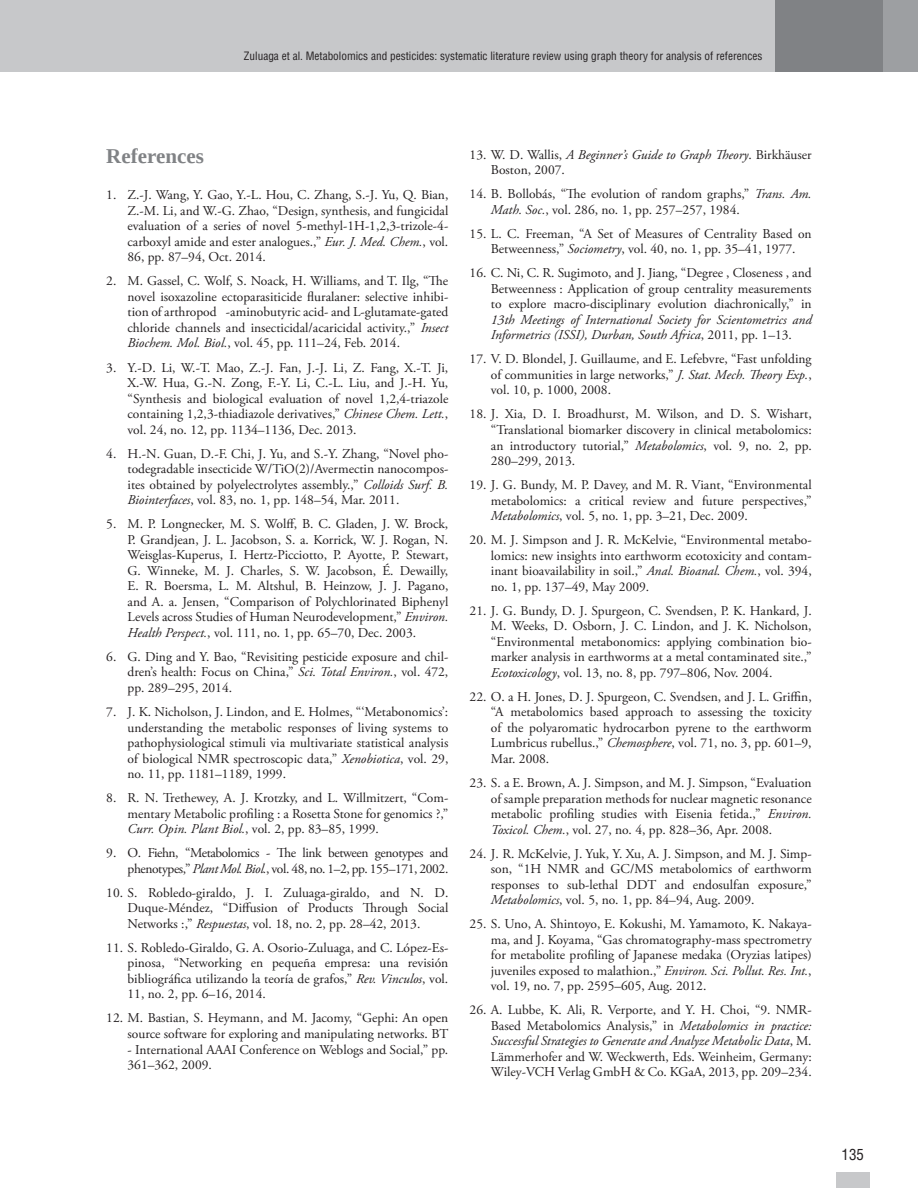
<style>
.page{position:relative;width:918px;height:1188px;background:#fff}
.page>*{position:absolute;margin:0;border:0;box-sizing:border-box;transform-origin:0 0}
.t1{font:700 21px "Liberation Serif";color:#808285}
.t2{font:condensed 15px "Helvetica LT Std";color:#231f20}
.t3{font:13.5px/15.6px "Adobe Garamond Pro";color:#231f20;text-align:justify}
.t4{font:13.5px/15.6px "Adobe Garamond Pro";letter-spacing:-.03em;color:#231f20;text-align:right}
.t5{font:italic 13.5px/15.6px "Adobe Garamond Pro";color:#231f20}
.t6{font:condensed 11.25px "Helvetica LT Std";color:#231f20}
.s1{font-style:italic}
.s2{font-style:normal}
</style>
<div class="page">
<div style="left:0;top:0;width:918px;height:71px;background:#c7c8ca"></div>
<div style="left:775px;top:0;width:114px;height:71px;background:#808285"></div>
<div style="left:883px;top:0;width:35px;height:71px;background:#9d9fa2"></div>
<div style="left:836px;top:1172px;width:34px;height:16px;background:#c7c8ca"></div>
<p class="t6" style="left:244px;top:49px;width:520px">Zuluaga et al. Metabolomics and pesticides: systematic literature review using graph theory for analysis of references</p>
<h1 class="t1" style="left:106px;top:142px;width:99px">References</h1>
<p class="t3" style="left:128px;top:188px;width:322px;text-indent:-21px">1. Z.-J. Wang, Y. Gao, Y.-L. Hou, C. Zhang, S.-J. Yu, Q. Bian, Z.-M. Li, and W.-G. Zhao, “Design, synthesis, and fungicidal evaluation of a series of novel 5-methyl-1H-1,2,3-trizole-4- carboxyl amide and ester analogues.,” <span class="s1">Eur. J. Med. Chem.</span>, vol.<br>86, pp. 87–94, Oct. 2014.</p>
<p class="t3" style="left:128px;top:274px;width:322px;text-indent:-21px">2. M. Gassel, C. Wolf, S. Noack, H. Williams, and T. Ilg, “The novel isoxazoline ectoparasiticide fluralaner: selective inhibi&shy;tion of arthropod γ-aminobutyric acid- and L-glutamate-gated chloride channels and insecticidal/acaricidal activity.,” <span class="s1">Insect Biochem. Mol. Biol.</span>, vol. 45, pp. 111–24, Feb. 2014.</p>
<p class="t3" style="left:128px;top:360px;width:322px;text-indent:-21px">3. Y.-D. Li, W.-T. Mao, Z.-J. Fan, J.-J. Li, Z. Fang, X.-T. Ji, X.-W. Hua, G.-N. Zong, F.-Y. Li, C.-L. Liu, and J.-H. Yu, “Synthesis and biological evaluation of novel 1,2,4-triazole containing 1,2,3-thiadiazole derivatives,” <span class="s1">Chinese Chem. Lett.</span>, vol. 24, no. 12, pp. 1134–1136, Dec. 2013.</p>
<p class="t3" style="left:128px;top:446px;width:322px;text-indent:-21px">4. H.-N. Guan, D.-F. Chi, J. Yu, and S.-Y. Zhang, “Novel pho&shy;todegradable insecticide W/TiO(2)/Avermectin nanocompos&shy;ites obtained by polyelectrolytes assembly.,” <span class="s1">Colloids Surf. B.<br>Biointerfaces</span>, vol. 83, no. 1, pp. 148–54, Mar. 2011.</p>
<p class="t3" style="left:128px;top:517px;width:322px;text-indent:-21px">5. M. P. Longnecker, M. S. Wolff, B. C. Gladen, J. W. Brock, P. Grandjean, J. L. Jacobson, S. a. Korrick, W. J. Rogan, N.<br>Weisglas-Kuperus, I. Hertz-Picciotto, P. Ayotte, P. Stewart, G. Winneke, M. J. Charles, S. W. Jacobson, É. Dewailly, E. R. Boersma, L. M. Altshul, B. Heinzow, J. J. Pagano, and A. a. Jensen, “Comparison of Polychlorinated Biphenyl Levels across Studies of Human Neurodevelopment,” <span class="s1">Environ.<br>Health Perspect.</span>, vol. 111, no. 1, pp. 65–70, Dec. 2003.</p>
<p class="t3" style="left:128px;top:649px;width:322px;text-indent:-21px">6. G. Ding and Y. Bao, “Revisiting pesticide exposure and chil&shy;dren’s health: Focus on China,” <span class="s1">Sci. Total Environ.</span>, vol. 472, pp. 289–295, 2014.</p>
<p class="t3" style="left:128px;top:704px;width:322px;text-indent:-21px">7. J. K. Nicholson, J. Lindon, and E. Holmes, “‘Metabonomics’: understanding the metabolic responses of living systems to pathophysiological stimuli via multivariate statistical analysis of biological NMR spectroscopic data,” <span class="s1">Xenobiotica</span>, vol. 29, no. 11, pp. 1181–1189, 1999.</p>
<p class="t3" style="left:128px;top:791px;width:322px;text-indent:-21px">8. R. N. Trethewey, A. J. Krotzky, and L. Willmitzert, “Com&shy;mentary Metabolic profiling : a Rosetta Stone for genomics ?,” <span class="s1">Curr. Opin. Plant Biol.</span>, vol. 2, pp. 83–85, 1999.</p>
<p class="t4" style="left:106px;top:846px;width:344px">9. O. Fiehn, “Metabolomics - The link between genotypes and phenotypes,” <span class="s1">Plant Mol. Biol.</span>, vol. 48, no. 1–2, pp. 155–171, 2002.</p>
<p class="t3" style="left:128px;top:885px;width:322px;text-indent:-21px">10. S. Robledo-giraldo, J. I. Zuluaga-giraldo, and N. D.<br>Duque-Méndez, “Diffusion of Products Through Social Networks :,” <span class="s1">Respuestas</span>, vol. 18, no. 2, pp. 28–42, 2013.</p>
<p class="t3" style="left:128px;top:940px;width:322px;text-indent:-21px">11. S. Robledo-Giraldo, G. A. Osorio-Zuluaga, and C. López-Es&shy;pinosa, “Networking en pequeña empresa: una revisión bibliográfica utilizando la teoría de grafos,” <span class="s1">Rev. Vinculos</span>, vol.<br>11, no. 2, pp. 6–16, 2014.</p>
<p class="t3" style="left:106px;top:1011px;width:344px;text-align:right">12. M. Bastian, S. Heymann, and M. Jacomy, “Gephi: An open source software for exploring and manipulating networks. BT</p>
<p class="t3" style="left:128px;top:1042px;width:322px">- International AAAI Conference on Weblogs and Social,” pp.<br>361–362, 2009.</p>
<p class="t3" style="left:491px;top:147px;width:322px;text-indent:-21px">13. W. D. Wallis, <span class="s1">A Beginner’s Guide to Graph Theory</span>. Birkhäuser<br>Boston, 2007.</p>
<p class="t3" style="left:491px;top:187px;width:322px;text-indent:-21px">14. B. Bollobás, “The evolution of random graphs,” <span class="s1">Trans. Am.<br>Math. Soc.</span>, vol. 286, no. 1, pp. 257–257, 1984.</p>
<p class="t3" style="left:470px;top:226px;width:344px;text-align:center">15. L. C. Freeman, “A Set of Measures of Centrality Based on<br>Betweenness,” <span class="s1">Sociometry</span>, vol. 40, no. 1, pp. 35–41, 1977.</p>
<p class="t3" style="left:491px;top:266px;width:322px;text-indent:-21px">16. C. Ni, C. R. Sugimoto, and J. Jiang, “Degree , Closeness , and Betweenness : Application of group centrality measurements to explore macro-disciplinary evolution diachronically,” in</p>
<p class="t5" style="left:491px;top:312px;width:322px">13th Meetings of International Society for Scientometrics and<br>Informetrics (ISSI), Durban, South Africa<span class="s2">, 2011, pp. 1–13.</span></p>
<p class="t3" style="left:491px;top:352px;width:322px;text-indent:-21px">17. V. D. Blondel, J. Guillaume, and E. Lefebvre, “Fast unfolding of communities in large networks,” <span class="s1">J. Stat. Mech. Theory Exp.</span>, vol. 10, p. 1000, 2008.</p>
<p class="t3" style="left:491px;top:407px;width:322px;text-indent:-21px">18. J. Xia, D. I. Broadhurst, M. Wilson, and D. S. Wishart, “Translational biomarker discovery in clinical metabolomics: an introductory tutorial,” <span class="s1">Metabolomics</span>, vol. 9, no. 2, pp.<br>280–299, 2013.</p>
<p class="t3" style="left:491px;top:478px;width:322px;text-indent:-21px">19. J. G. Bundy, M. P. Davey, and M. R. Viant, “Environmental metabolomics: a critical review and future perspectives,” <span class="s1">Metabolomics</span>, vol. 5, no. 1, pp. 3–21, Dec. 2009.</p>
<p class="t3" style="left:491px;top:533px;width:322px;text-indent:-21px">20. M. J. Simpson and J. R. McKelvie, “Environmental metabo&shy;lomics: new insights into earthworm ecotoxicity and contam&shy;inant bioavailability in soil.,” <span class="s1">Anal. Bioanal. Chem.</span>, vol. 394, no. 1, pp. 137–49, May 2009.</p>
<p class="t3" style="left:491px;top:603px;width:322px;text-indent:-21px">21. J. G. Bundy, D. J. Spurgeon, C. Svendsen, P. K. Hankard, J.<br>M. Weeks, D. Osborn, J. C. Lindon, and J. K. Nicholson, “Environmental metabonomics: applying combination bio&shy;marker analysis in earthworms at a metal contaminated site.,” <span class="s1">Ecotoxicology</span>, vol. 13, no. 8, pp. 797–806, Nov. 2004.</p>
<p class="t3" style="left:491px;top:689px;width:322px;text-indent:-21px">22. O. a H. Jones, D. J. Spurgeon, C. Svendsen, and J. L. Griffin, “A metabolomics based approach to assessing the toxicity of the polyaromatic hydrocarbon pyrene to the earthworm Lumbricus rubellus.,” <span class="s1">Chemosphere</span>, vol. 71, no. 3, pp. 601–9, Mar. 2008.</p>
<p class="t3" style="left:491px;top:775px;width:322px;text-indent:-21px">23. S. a E. Brown, A. J. Simpson, and M. J. Simpson, “Evaluation of sample preparation methods for nuclear magnetic resonance metabolic profiling studies with Eisenia fetida.,” <span class="s1">Environ.<br>Toxicol. Chem.</span>, vol. 27, no. 4, pp. 828–36, Apr. 2008.</p>
<p class="t3" style="left:491px;top:846px;width:322px;text-indent:-21px">24. J. R. McKelvie, J. Yuk, Y. Xu, A. J. Simpson, and M. J. Simp&shy;son, “1H NMR and GC/MS metabolomics of earthworm responses to sub-lethal DDT and endosulfan exposure,” <span class="s1">Metabolomics</span>, vol. 5, no. 1, pp. 84–94, Aug. 2009.</p>
<p class="t3" style="left:491px;top:917px;width:322px;text-indent:-21px">25. S. Uno, A. Shintoyo, E. Kokushi, M. Yamamoto, K. Nakaya&shy;ma, and J. Koyama, “Gas chromatography-mass spectrometry for metabolite profiling of Japanese medaka (Oryzias latipes) juveniles exposed to malathion.,” <span class="s1">Environ. Sci. Pollut. Res. Int.</span>, vol. 19, no. 7, pp. 2595–605, Aug. 2012.</p>
<p class="t3" style="left:491px;top:1003px;width:322px;text-indent:-21px">26. A. Lubbe, K. Ali, R. Verporte, and Y. H. Choi, “9. NMR-Based Metabolomics Analysis,” in <span class="s1">Metabolomics in practice:<br>Successful Strategies to Generate and Analyze Metabolic Data</span>, M.<br>Lämmerhofer and W. Weckwerth, Eds. Weinheim, Germany:<br>Wiley-VCH Verlag GmbH &amp; Co. KGaA, 2013, pp. 209–234.</p>
<p class="t2" style="left:842px;top:1145px;width:24px">135</p>
</div>
